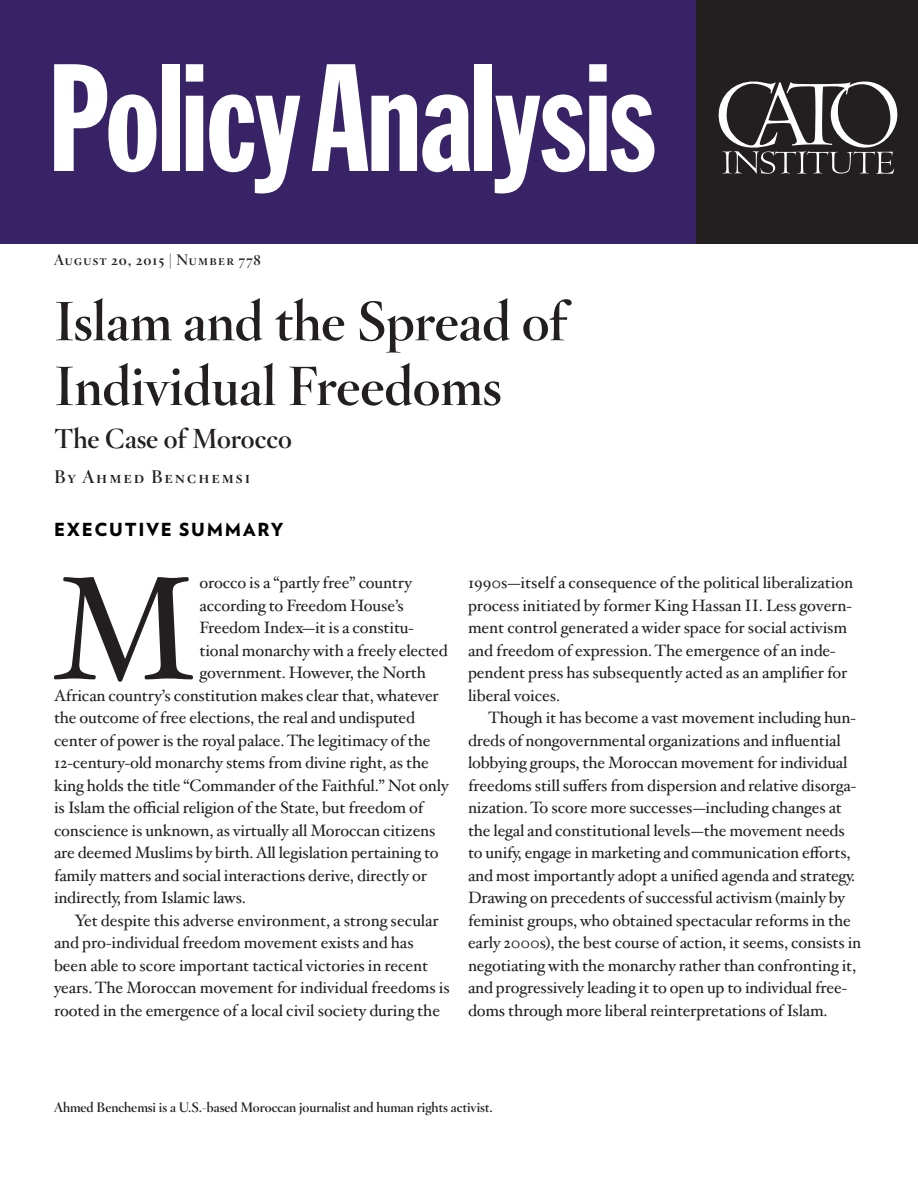
<style>
.page{position:relative;width:918px;height:1188px;background:#fff}
.page>*{position:absolute;margin:0;border:0;box-sizing:border-box;transform-origin:0 0}
._01_Text_C_Subhead{font:150px "Franklin Gothic Extra Cond";letter-spacing:-.01em;color:#fff}
.ES__Drop_cap_paragra{font:147px "Hoefler Txt";color:#231f20}
.Book_Title{font:700 54px/64.8px "Hoefler Titling";color:#231f20}
.BookSubtitle{font:700 27px "Hoefler Titling";color:#231f20}
.t1{font:900 18px "Verlag";letter-spacing:.1em;color:#000}
.Author{font:700 18px "Hoefler Titling";letter-spacing:.075em;color:#231f20}
.ES-Body{font:16.5px/22.5px "Hoefler Txt";letter-spacing:-.01em;color:#231f20}
.ES__Drop_cap_paragra-2{font:16.5px "Hoefler Txt";letter-spacing:-.01em;color:#231f20}
.Release_Date_and{font:700 15px "Hoefler Titling";letter-spacing:.05em;color:#231f20}
.Author_Bio{font:700 13.5px "Hoefler Titling";color:#231f20}
</style>
<div class="page">
<div style="left:0;top:0;width:918px;height:243px;background:#382367"></div>
<div style="left:696px;top:0;width:222px;height:243px;background:#231f20"></div>
<svg style="left:719px;top:81px;width:178px;height:93px"></svg>
<p class="_01_Text_C_Subhead" style="left:48px;top:38px;width:610px">PolicyAnalysis</p>
<p class="Release_Date_and" style="left:54px;top:248px;width:208px">August 20, 2015 | Number 778</p>
<p class="Book_Title" style="left:54px;top:284px;width:514px">Islam and the Spread of<br>Individual Freedoms</p>
<p class="BookSubtitle" style="left:54px;top:417px;width:239px">The Case of Morocco</p>
<p class="Author" style="left:54px;top:462px;width:198px">By Ahmed Benchemsi</p>
<p class="t1" style="left:54px;top:515px;width:231px">EXECUTIVE SUMMARY</p>
<p class="ES__Drop_cap_paragra" style="left:53px;top:520px;width:144px">M</p>
<p class="ES__Drop_cap_paragra-2" style="left:200px;top:571px;width:214px">orocco is a “partly free” country</p>
<p class="ES__Drop_cap_paragra-2" style="left:200px;top:593px;width:206px">according to Freedom House’s</p>
<p class="ES__Drop_cap_paragra-2" style="left:200px;top:616px;width:216px">Freedom Index—it is a constitu-</p>
<p class="ES__Drop_cap_paragra-2" style="left:200px;top:638px;width:250px">tional monarchy with a freely elected</p>
<p class="ES__Drop_cap_paragra-2" style="left:200px;top:661px;width:228px">government. However, the North</p>
<p class="ES__Drop_cap_paragra-2" style="left:54px;top:683px;width:386px">African country’s constitution makes clear that, whatever</p>
<p class="ES__Drop_cap_paragra-2" style="left:54px;top:706px;width:363px">the outcome of free elections, the real and undisputed</p>
<p class="ES__Drop_cap_paragra-2" style="left:54px;top:728px;width:378px">center of power is the royal palace. The legitimacy of the</p>
<p class="ES__Drop_cap_paragra-2" style="left:54px;top:751px;width:376px">12-century-old monarchy stems from divine right, as the</p>
<p class="ES__Drop_cap_paragra-2" style="left:54px;top:773px;width:396px">king holds the title “Commander of the Faithful.” Not only</p>
<p class="ES__Drop_cap_paragra-2" style="left:54px;top:796px;width:371px">is Islam the official religion of the State, but freedom of</p>
<p class="ES__Drop_cap_paragra-2" style="left:54px;top:818px;width:383px">conscience is unknown, as virtually all Moroccan citizens</p>
<p class="ES__Drop_cap_paragra-2" style="left:54px;top:841px;width:386px">are deemed Muslims by birth. All legislation pertaining to</p>
<p class="ES__Drop_cap_paragra-2" style="left:54px;top:863px;width:374px">family matters and social interactions derive, directly or</p>
<p class="ES__Drop_cap_paragra-2" style="left:54px;top:886px;width:193px">indirectly, from Islamic laws.</p>
<p class="ES-Body" style="left:54px;top:908px;width:397px;text-indent:20px">Yet despite this adverse environment, a strong secular and pro-individual freedom movement exists and has been able to score important tactical victories in recent years. The Moroccan movement for individual freedoms is rooted in the emergence of a local civil society during the</p>
<p class="ES-Body" style="left:468px;top:571px;width:387px">1990s—itself a consequence of the political liberalization process initiated by former King Hassan II. Less govern&shy;ment control generated a wider space for social activism and freedom of expression. The emergence of an inde&shy;pendent press has subsequently acted as an amplifier for liberal voices.</p>
<p class="ES-Body" style="left:468px;top:706px;width:395px;text-indent:20px">Though it has become a vast movement including hun&shy;dreds of nongovernmental organizations and influential lobbying groups, the Moroccan movement for individual freedoms still suffers from dispersion and relative disorga&shy;nization. To score more successes—including changes at the legal and constitutional levels—the movement needs to unify, engage in marketing and communication efforts, and most importantly adopt a unified agenda and strategy.<br>Drawing on precedents of successful activism (mainly by feminist groups, who obtained spectacular reforms in the early 2000s), the best course of action, it seems, consists in negotiating with the monarchy rather than confronting it, and progressively leading it to open up to individual free&shy;doms through more liberal reinterpretations of Islam.</p>
<p class="Author_Bio" style="left:54px;top:1097px;width:440px">Ahmed Benchemsi is a U.S.-based Moroccan journalist and human rights activist.</p>
</div>
